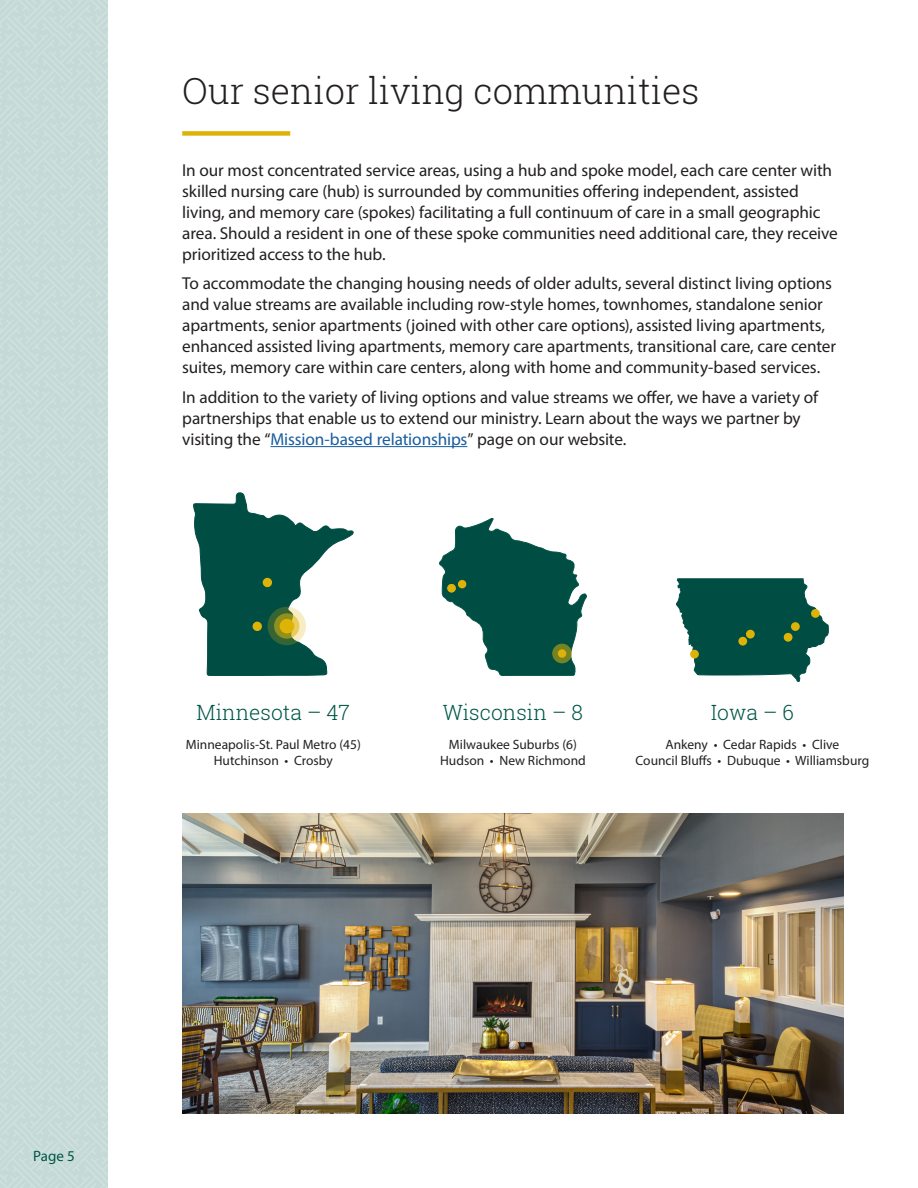
<style>
.page{position:relative;width:918px;height:1188px;background:#fff}
.page>*{position:absolute;margin:0;border:0;box-sizing:border-box;transform-origin:0 0}
.Section_Header{font:300 36px "Roboto Slab";color:#231f20}
.Header_Roboto_14pt{font:300 21px "Roboto Slab";color:#005746}
.Body_Copy_11_5_Extra_P_Space{font:17.25px/21px "Myriad Pro";letter-spacing:-.005em;color:#231f20}
.t1{font:15px "Myriad Pro";color:#005746}
.t2{font:13.5px/16.2px "Myriad Pro";color:#231f20;text-align:center}
.s1{color:#175d9e}
</style>
<div class="page">
<div style="left:0;top:0;width:108px;height:1188px;background:#c5dad7"></div>
<hr style="left:270px;top:446px;width:197px;height:1px;background:#175d9e">
<div style="left:182px;top:131px;width:108px;height:5px;background:#deb308"></div>
<svg style="left:193px;top:493px;width:160px;height:183px"></svg>
<svg style="left:267px;top:607px;width:39px;height:38px"></svg>
<div style="left:280px;top:619px;width:14px;height:14px;background:#deb308;border-radius:50%"></div>
<div style="left:253px;top:622px;width:9px;height:9px;background:#deb308;border-radius:50%"></div>
<div style="left:263px;top:578px;width:9px;height:9px;background:#deb308;border-radius:50%"></div>
<svg style="left:439px;top:518px;width:148px;height:158px"></svg>
<div style="left:447px;top:584px;width:9px;height:8px;background:#deb308;border-radius:50%"></div>
<div style="left:458px;top:580px;width:8px;height:8px;background:#deb308;border-radius:50%"></div>
<svg style="left:552px;top:644px;width:20px;height:19px"></svg>
<svg style="left:676px;top:579px;width:153px;height:103px"></svg>
<div style="left:784px;top:633px;width:9px;height:9px;background:#deb308;border-radius:50%"></div>
<div style="left:791px;top:622px;width:9px;height:9px;background:#deb308;border-radius:50%"></div>
<div style="left:746px;top:630px;width:9px;height:9px;background:#deb308;border-radius:50%"></div>
<div style="left:738px;top:637px;width:9px;height:9px;background:#deb308;border-radius:50%"></div>
<div style="left:690px;top:650px;width:9px;height:9px;background:#deb308;border-radius:50%"></div>
<div style="left:811px;top:609px;width:9px;height:9px;background:#deb308;border-radius:50%"></div>
<img style="left:182px;top:813px;width:662px;height:301px">
<p class="Section_Header" style="left:182px;top:66px;width:519px">Our senior living communities</p>
<p class="Body_Copy_11_5_Extra_P_Space" style="left:182px;top:159px;width:657px">In our most concentrated service areas, using a hub and spoke model, each care center with skilled nursing care (hub) is surrounded by communities offering independent, assisted living, and memory care (spokes) facilitating a full continuum of care in a small geographic area. Should a resident in one of these spoke communities need additional care, they receive prioritized access to the hub.</p>
<p class="Body_Copy_11_5_Extra_P_Space" style="left:182px;top:273px;width:655px">To accommodate the changing housing needs of older adults, several distinct living options and value streams are available including row-style homes, townhomes, standalone senior apartments, senior apartments (joined with other care options), assisted living apartments, enhanced assisted living apartments, memory care apartments, transitional care, care center suites, memory care within care centers, along with home and community-based services.</p>
<p class="Body_Copy_11_5_Extra_P_Space" style="left:182px;top:386px;width:637px">In addition to the variety of living options and value streams we offer, we have a variety of partnerships that enable us to extend our ministry. Learn about the ways we partner by visiting the “<span class="s1">Mission-based relationships</span>” page on our website.</p>
<p class="Header_Roboto_14pt" style="left:197px;top:698px;width:155px">Minnesota – 47</p>
<p class="t2" style="left:186px;top:736px;width:177px">Minneapolis-St. Paul Metro (45)<br>Hutchinson • Crosby</p>
<p class="Header_Roboto_14pt" style="left:443px;top:698px;width:142px">Wisconsin – 8</p>
<p class="t2" style="left:440px;top:736px;width:147px">Milwaukee Suburbs (6)<br>Hudson • New Richmond</p>
<p class="Header_Roboto_14pt" style="left:711px;top:698px;width:85px">Iowa – 6</p>
<p class="t2" style="left:666px;top:736px;width:175px">Ankeny • Cedar Rapids • Clive</p>
<p class="t2" style="left:636px;top:753px;width:235px">Council Bluffs • Dubuque • Williamsburg</p>
<p class="t1" style="left:33px;top:1147px;width:43px">Page 5</p>
</div>
